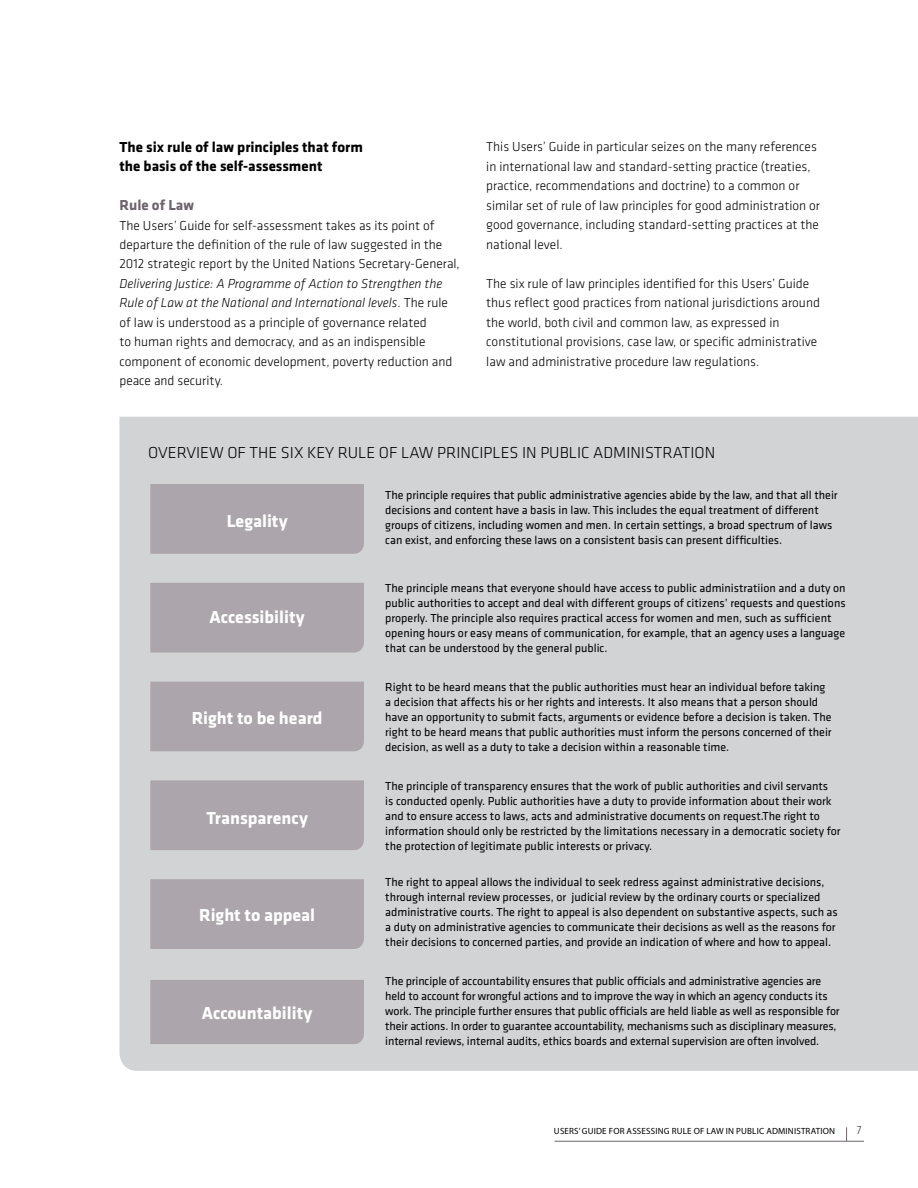
<style>
.page{position:relative;width:918px;height:1188px;background:#fff}
.page>*{position:absolute;margin:0;border:0;box-sizing:border-box;transform-origin:0 0}
.t1{font:700 18px "Klavika";color:#fff}
.t2{font:300 16.5px "Klavika";color:#000}
.t3{font:700 15px/19.5px "Klavika";color:#000}
.t4{font:700 15px "Klavika";color:#6f646d}
.t5{font:300 13.5px/19.5px "Klavika";color:#000}
.t6{font:300 condensed 12.15px "Myriad Pro";color:#000;scale:1.11 1}
.t7{font:12px/15px "Klavika";color:#000}
.t8{font:9px "Myriad Pro";letter-spacing:.02em;color:#000}
.s1{font-style:italic}
</style>
<div class="page">
<svg style="left:846px;top:1127px;width:1px;height:14px"></svg>
<hr style="left:554px;top:1141px;width:310px;height:1px;background:#6f646d">
<div style="left:119px;top:417px;width:799px;height:654px;background:#d1d3d4"></div>
<div style="left:150px;top:484px;width:214px;height:70px;background:#aca5ab"></div>
<div style="left:150px;top:583px;width:214px;height:70px;background:#aca5ab"></div>
<div style="left:150px;top:682px;width:214px;height:69px;background:#aca5ab"></div>
<div style="left:150px;top:780px;width:214px;height:70px;background:#aca5ab"></div>
<div style="left:150px;top:879px;width:214px;height:70px;background:#aca5ab"></div>
<div style="left:150px;top:980px;width:214px;height:64px;background:#aca5ab"></div>
<p class="t3" style="left:119px;top:137px;width:245px">The six rule of law principles that form the basis of the self-assessment</p>
<p class="t4" style="left:119px;top:197px;width:76px">Rule of Law</p>
<p class="t5" style="left:119px;top:216px;width:342px">The Users’ Guide for self-assessment takes as its point of departure the definition of the rule of law suggested in the<br>2012 strategic report by the United Nations Secretary-General,</p>
<p class="t5" style="left:119px;top:274px;width:334px"><span class="s1">Delivering Justice: A Programme of Action to Strengthen the Rule of Law at the National and International levels</span>. The rule of law is understood as a principle of governance related<br>to human rights and democracy, and as an indispensible component of economic development, poverty reduction and peace and security.</p>
<p class="t5" style="left:486px;top:137px;width:335px">This Users’ Guide in particular seizes on the many references in international law and standard-setting practice (treaties, practice, recommendations and doctrine) to a common or similar set of rule of law principles for good administration or good governance, including standard-setting practices at the national level.</p>
<p class="t5" style="left:486px;top:274px;width:335px">The six rule of law principles identified for this Users’ Guide thus reflect good practices from national jurisdictions around the world, both civil and common law, as expressed in constitutional provisions, case law, or specific administrative law and administrative procedure law regulations.</p>
<h2 class="t2" style="left:148px;top:444px;width:58px">Overview</h2>
<h2 class="t2" style="left:227px;top:444px;width:90px">of thesix key</h2>
<h2 class="t2" style="left:338px;top:444px;width:10px">rule</h2>
<h2 class="t2" style="left:379px;top:444px;width:34px">of law</h2>
<h2 class="t2" style="left:437px;top:444px;width:9px">principles</h2>
<h2 class="t2" style="left:522px;top:444px;width:28px">in public</h2>
<h2 class="t2" style="left:593px;top:444px;width:10px">administration</h2>
<h1 class="t1" style="left:227px;top:511px;width:62px">Legality</h1>
<h1 class="t1" style="left:210px;top:607px;width:97px">Accessibility</h1>
<h1 class="t1" style="left:192px;top:709px;width:132px">Right to be heard</h1>
<h1 class="t1" style="left:206px;top:808px;width:103px">Transparency</h1>
<h1 class="t1" style="left:199px;top:905px;width:118px">Right to appeal</h1>
<h1 class="t1" style="left:202px;top:1003px;width:112px">Accountability</h1>
<p class="t7" style="left:385px;top:488px;width:454px">The principle requires that public administrative agencies abide by the law, and that all their decisions and content have a basis in law. This includes the equal treatment of different groups of citizens, including women and men. In certain settings, a broad spectrum of laws can exist, and enforcing these laws on a consistent basis can present difficulties.</p>
<p class="t7" style="left:385px;top:581px;width:462px">The principle means that everyone should have access to public administratiion and a duty on public authorities to accept and deal with different groups of citizens’ requests and questions properly. The principle also requires practical access for women and men, such as sufficient opening hours or easy means of communication, for example, that an agency uses a language that can be understood by the general public.</p>
<p class="t7" style="left:385px;top:680px;width:448px">Right to be heard means that the public authorities must hear an individual before taking a decision that affects his or her rights and interests. It also means that a person should have an opportunity to submit facts, arguments or evidence before a decision is taken. The right to be heard means that public authorities must inform the persons concerned of their decision, as well as a duty to take a decision within a reasonable time.</p>
<p class="t7" style="left:385px;top:778px;width:457px">The principle of transparency ensures that the work of public authorities and civil servants<br>is conducted openly. Public authorities have a duty to provide information about their work and to ensure access to laws, acts and administrative documents on request.The right to information should only be restricted by the limitations necessary in a democratic society for the protection of legitimate public interests or privacy.</p>
<p class="t7" style="left:385px;top:875px;width:454px">The right to appeal allows the individual to seek redress against administrative decisions, through internal review processes, or judicial review by the ordinary courts or specialized administrative courts. The right to appeal is also dependent on substantive aspects, such as a duty on administrative agencies to communicate their decisions as well as the reasons for their decisions to concerned parties, and provide an indication of where and how to appeal.</p>
<p class="t7" style="left:385px;top:974px;width:456px">The principle of accountability ensures that public officials and administrative agencies are held to account for wrongful actions and to improve the way in which an agency conducts its work. The principle further ensures that public officials are held liable as well as responsible for their actions. In order to guarantee accountability, mechanisms such as disciplinary measures, internal reviews, internal audits, ethics boards and external supervision are often involved.</p>
<p class="t8" style="left:554px;top:1126px;width:283px">USERS’ GUIDE FOR ASSESSING RU LE OF LAW IN PUBLIC ADMINISTRATION</p>
<p class="t6" style="left:857px;top:1124px;width:6px">7</p>
</div>
